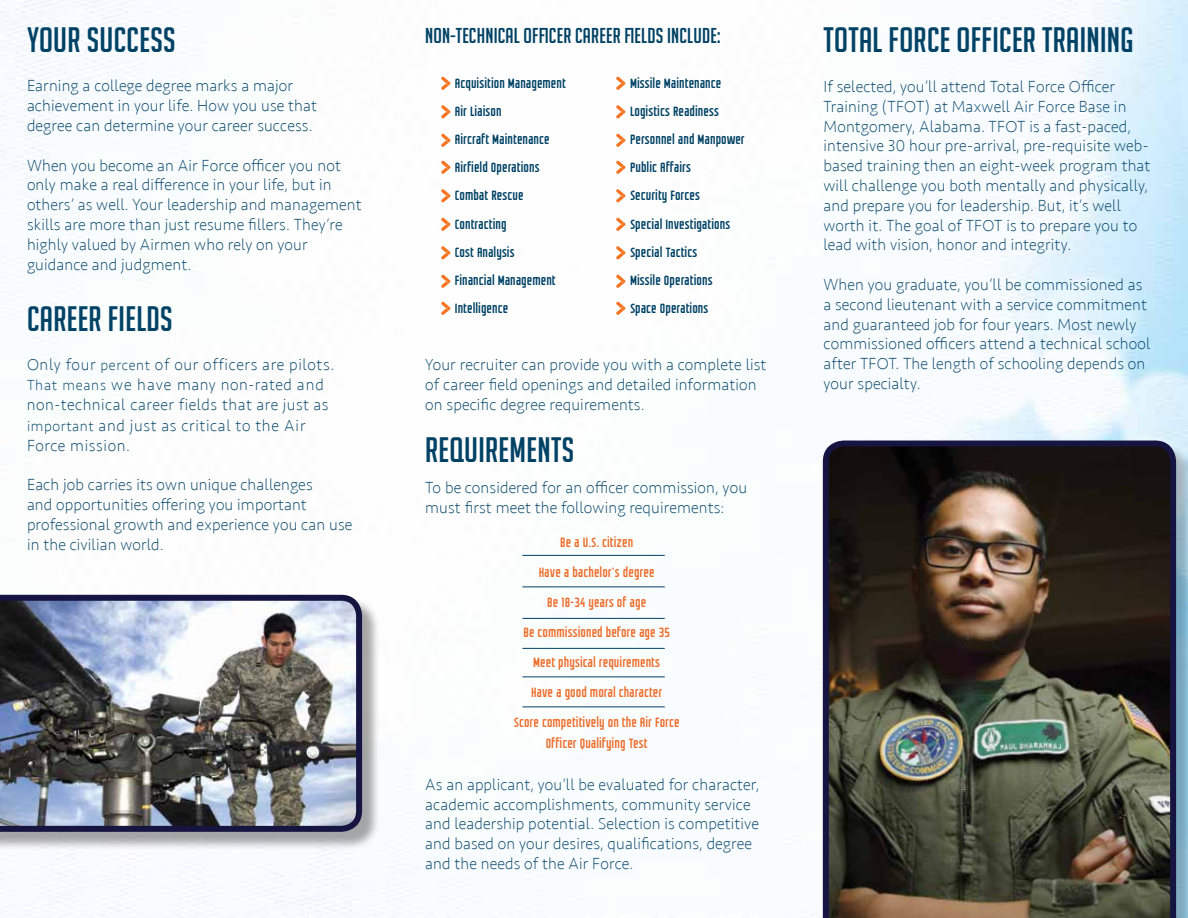
<style>
.page{position:relative;width:1188px;height:918px;background:#fff}
.page>*{position:absolute;margin:0;border:0;box-sizing:border-box;transform-origin:0 0}
.t1{font:34.5px "Big Noodle Titling";letter-spacing:.01em;color:#004265}
.t2{font:21px "Big Noodle Titling";letter-spacing:.01em;color:#004265}
.t3{font:200 16.5px/19.8px "Seravek";letter-spacing:.01em;color:#004265}
.t4{font:200 16.5px/20.1px "Seravek";letter-spacing:.04em;color:#004265}
.t5{font:13.5px/28.2px "GROTESKIA";color:#004265}
.t6{font:13.5px/21px "GROTESKIA";color:#ed6d2b;text-align:center}
.s1{font-size:15px}
</style>
<div class="page">
<img style="left:0;top:0;width:1188px;height:918px">
<svg style="left:441px;top:77px;width:9px;height:13px"></svg>
<svg style="left:441px;top:105px;width:9px;height:13px"></svg>
<svg style="left:441px;top:134px;width:9px;height:13px"></svg>
<svg style="left:441px;top:161px;width:9px;height:13px"></svg>
<svg style="left:441px;top:189px;width:9px;height:13px"></svg>
<svg style="left:441px;top:218px;width:9px;height:13px"></svg>
<svg style="left:441px;top:246px;width:9px;height:13px"></svg>
<svg style="left:441px;top:275px;width:9px;height:13px"></svg>
<svg style="left:441px;top:302px;width:9px;height:13px"></svg>
<svg style="left:616px;top:77px;width:9px;height:13px"></svg>
<svg style="left:616px;top:105px;width:9px;height:13px"></svg>
<svg style="left:616px;top:134px;width:9px;height:13px"></svg>
<svg style="left:616px;top:161px;width:9px;height:13px"></svg>
<svg style="left:616px;top:189px;width:9px;height:13px"></svg>
<svg style="left:616px;top:218px;width:9px;height:13px"></svg>
<svg style="left:616px;top:246px;width:9px;height:13px"></svg>
<svg style="left:616px;top:275px;width:9px;height:13px"></svg>
<svg style="left:616px;top:302px;width:9px;height:13px"></svg>
<hr style="left:522px;top:555px;width:143px;height:1px;background:#004265">
<hr style="left:522px;top:586px;width:143px;height:1px;background:#004265">
<hr style="left:522px;top:618px;width:143px;height:1px;background:#004265">
<hr style="left:522px;top:648px;width:143px;height:1px;background:#004265">
<hr style="left:522px;top:676px;width:143px;height:1px;background:#004265">
<hr style="left:522px;top:706px;width:143px;height:1px;background:#004265">
<div style="left:0;top:597px;width:381px;height:253px;background:#000;opacity:.35"></div>
<img style="left:0;top:595px;width:362px;height:237px">
<div style="left:825px;top:443px;width:363px;height:475px;background:#000;opacity:.24"></div>
<img style="left:823px;top:441px;width:353px;height:477px">
<h1 class="t1" style="left:27px;top:21px;width:150px">YOUR SUCCESS</h1>
<p class="t3" style="left:27px;top:76px;width:291px">Earning a college degree marks a major achievement in your life. How you use that degree can determine your career success.</p>
<p class="t3" style="left:27px;top:155px;width:336px">When you become an Air Force officer you not only make a real difference in your life, but in others’ as well. Your leadership and management skills are more than just resume fillers. They’re highly valued by Airmen who rely on your guidance and judgment.</p>
<h1 class="t1" style="left:27px;top:300px;width:147px">CAREER FIELDS</h1>
<p class="t4" style="left:27px;top:355px;width:309px">Only four <span class="s1">percent</span> of our officers are pilots.<br><span class="s1">That means</span> we have many non-rated and non-technical career fields that are just as <span class="s1">important</span> and just as critical to the Air Force mission.</p>
<p class="t3" style="left:27px;top:475px;width:327px">Each job carries its own unique challenges<br>and opportunities offering you important professional growth and experience you can use in the civilian world.</p>
<p class="t2" style="left:425px;top:24px;width:297px">NON-TECHNICAL OFFICER CAREER FIELDS INCLUDE:</p>
<p class="t5" style="left:456px;top:68px;width:113px">Acquisition Management<br>Air Liaison<br>Aircraft Maintenance<br>Airfield Operations<br>Combat Rescue<br>Contracting<br>Cost Analysis<br>Financial Management<br>Intelligence</p>
<p class="t5" style="left:631px;top:68px;width:116px">Missile Maintenance<br>Logistics Readiness<br>Personnel and Manpower<br>Public Affairs<br>Security Forces<br>Special Investigations<br>Special Tactics<br>Missile Operations<br>Space Operations</p>
<p class="t3" style="left:425px;top:355px;width:343px">Your recruiter can provide you with a complete list of career field openings and detailed information on specific degree requirements.</p>
<h1 class="t1" style="left:425px;top:431px;width:150px">REQUIREMENTS</h1>
<p class="t3" style="left:425px;top:478px;width:323px">To be considered for an officer commission, you must first meet the following requirements:</p>
<p class="t6" style="left:561px;top:531px;width:75px">Be a U.S. citizen</p>
<p class="t6" style="left:539px;top:561px;width:117px">Have a bachelor’s degree</p>
<p class="t6" style="left:548px;top:591px;width:101px">Be 18-34 years of age</p>
<p class="t6" style="left:524px;top:621px;width:148px">Be commissioned before age 35</p>
<p class="t6" style="left:534px;top:651px;width:128px">Meet physical requirements</p>
<p class="t6" style="left:532px;top:681px;width:133px">Have a good moral character</p>
<p class="t6" style="left:514px;top:711px;width:167px">Score competitively on the Air Force<br>Officer Qualifying Test</p>
<p class="t3" style="left:425px;top:775px;width:336px">As an applicant, you’ll be evaluated for character, academic accomplishments, community service and leadership potential. Selection is competitive and based on your desires, qualifications, degree and the needs of the Air Force.</p>
<h1 class="t1" style="left:824px;top:22px;width:311px">TOTAL FORCE OFFICER TRAINING</h1>
<p class="t3" style="left:824px;top:77px;width:328px">If selected, you’ll attend Total Force Officer Training (TFOT) at Maxwell Air Force Base in Montgomery, Alabama. TFOT is a fast-paced, intensive 30 hour pre-arrival, pre-requisite web&shy;based training then an eight-week program that will challenge you both mentally and physically, and prepare you for leadership. But, it’s well worth it. The goal of TFOT is to prepare you to lead with vision, honor and integrity.</p>
<p class="t3" style="left:824px;top:275px;width:328px">When you graduate, you’ll be commissioned as a second lieutenant with a service commitment and guaranteed job for four years. Most newly commissioned officers attend a technical school after TFOT. The length of schooling depends on your specialty.</p>
</div>
